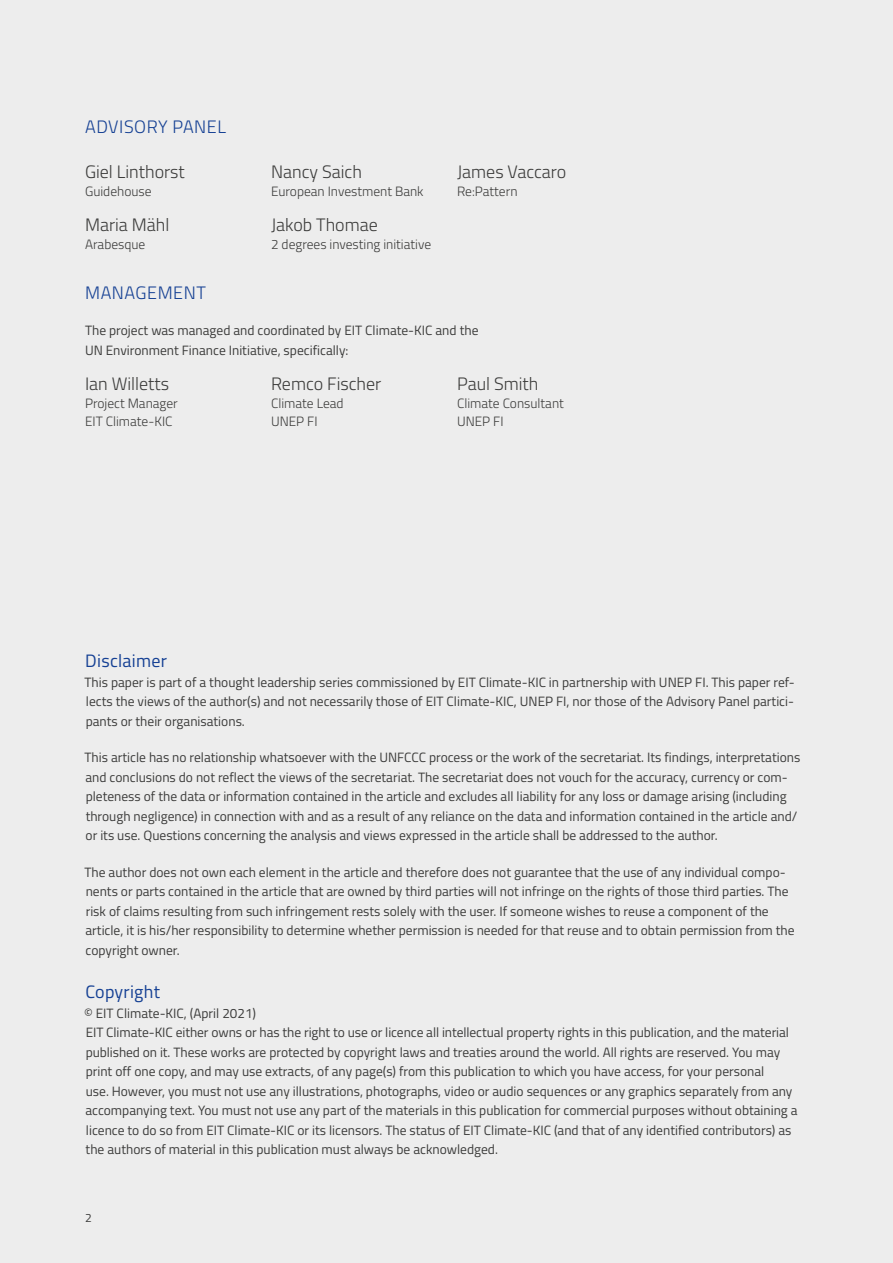
<style>
.page{position:relative;width:893px;height:1263px;background:#ededed}
.page>*{position:absolute;margin:0;border:0;box-sizing:border-box;transform-origin:0 0}
.t1{font:300 18px "Titillium";color:#3c3c3b}
.t2{font:300 18px "Titillium";letter-spacing:.03em;color:#164194}
.t3{font:18px "Titillium";letter-spacing:.015em;color:#164194}
.t4{font:13.5px/19.5px "Titillium";color:#3c3c3b}
.t5{font:300 13.5px/18px "Titillium";color:#3c3c3b}
.t6{font:12px "Titillium";color:#3c3c3b}
</style>
<div class="page">
<h1 class="t2" style="left:85px;top:113px;width:142px">ADVISORY PANEL</h1>
<h1 class="t1" style="left:85px;top:159px;width:101px">Giel Linthorst</h1>
<p class="t5" style="left:85px;top:182px;width:68px">Guidehouse</p>
<h1 class="t1" style="left:85px;top:212px;width:86px">Maria Mähl</h1>
<p class="t5" style="left:85px;top:235px;width:62px">Arabesque</p>
<h1 class="t1" style="left:271px;top:159px;width:92px">Nancy Saich</h1>
<p class="t5" style="left:271px;top:182px;width:154px">European Investment Bank</p>
<h1 class="t1" style="left:271px;top:212px;width:108px">Jakob Thomae</h1>
<p class="t5" style="left:271px;top:235px;width:162px">2 degrees investing initiative</p>
<h1 class="t1" style="left:457px;top:159px;width:111px">James Vaccaro</h1>
<p class="t5" style="left:457px;top:182px;width:62px">Re:Pattern</p>
<h1 class="t2" style="left:85px;top:279px;width:122px">MANAGEMENT</h1>
<p class="t4" style="left:85px;top:320px;width:395px">The project was managed and coordinated by EIT Climate-KIC and the<br>UN Environment Finance Initiative, specifically:</p>
<h1 class="t1" style="left:85px;top:370px;width:86px">Ian Willetts</h1>
<p class="t5" style="left:85px;top:393px;width:94px">Project Manager<br>EIT Climate-KIC</p>
<h1 class="t1" style="left:271px;top:370px;width:112px">Remco Fischer</h1>
<p class="t5" style="left:271px;top:393px;width:74px">Climate Lead<br>UNEP FI</p>
<h1 class="t1" style="left:457px;top:370px;width:83px">Paul Smith</h1>
<p class="t5" style="left:457px;top:393px;width:108px">Climate Consultant<br>UNEP FI</p>
<h1 class="t3" style="left:85px;top:648px;width:83px">Disclaimer</h1>
<p class="t4" style="left:84px;top:671px;width:712px;text-align:justify">This paper is part of a thought leadership series commissioned by EIT Climate-KIC in partnership with UNEP FI. This paper ref&shy;lects the views of the author(s) and not necessarily those of EIT Climate-KIC, UNEP FI, nor those of the Advisory Panel partici&shy;pants or their organisations.</p>
<p class="t4" style="left:85px;top:747px;width:717px">This article has no relationship whatsoever with the UNFCCC process or the work of the secretariat. Its findings, interpretations and conclusions do not reflect the views of the secretariat. The secretariat does not vouch for the accuracy, currency or com&shy;pleteness of the data or information contained in the article and excludes all liability for any loss or damage arising (including through negligence) in connection with and as a result of any reliance on the data and information contained in the article and/ or its use. Questions concerning the analysis and views expressed in the article shall be addressed to the author.</p>
<p class="t4" style="left:85px;top:861px;width:712px">The author does not own each element in the article and therefore does not guarantee that the use of any individual compo&shy;nents or parts contained in the article that are owned by third parties will not infringe on the rights of those third parties. The risk of claims resulting from such infringement rests solely with the user. If someone wishes to reuse a component of the article, it is his/her responsibility to determine whether permission is needed for that reuse and to obtain permission from the copyright owner.</p>
<h1 class="t3" style="left:85px;top:979px;width:76px">Copyright</h1>
<p class="t4" style="left:84px;top:1002px;width:715px">© EIT Climate-KIC, (April 2021)<br>EIT Climate-KIC either owns or has the right to use or licence all intellectual property rights in this publication, and the material published on it. These works are protected by copyright laws and treaties around the world. All rights are reserved. You may print off one copy, and may use extracts, of any page(s) from this publication to which you have access, for your personal<br>use. However, you must not use any illustrations, photographs, video or audio sequences or any graphics separately from any accompanying text. You must not use any part of the materials in this publication for commercial purposes without obtaining a licence to do so from EIT Climate-KIC or its licensors. The status of EIT Climate-KIC (and that of any identified contributors) as the authors of material in this publication must always be acknowledged.</p>
<p class="t6" style="left:85px;top:1209px;width:8px">2</p>
</div>
